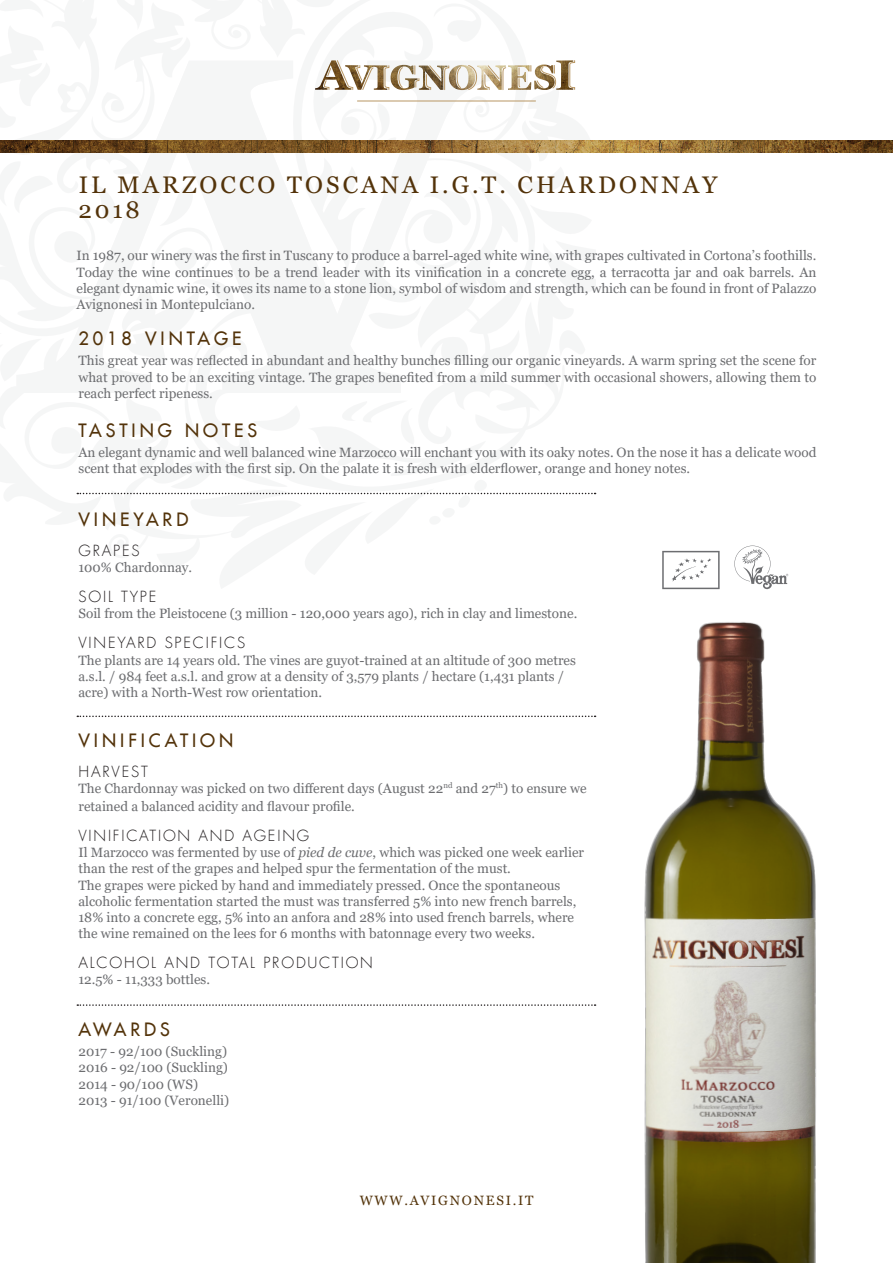
<style>
.page{position:relative;width:893px;height:1263px;background:#fff}
.page>*{position:absolute;margin:0;border:0;box-sizing:border-box;transform-origin:0 0}
.t1{font:24px/25.5px "Georgia";letter-spacing:.13em;color:#53330a}
.t2{font:18px "Futura LT";letter-spacing:.22em;color:#53330a}
.t3{font:300 15px "Futura LT";letter-spacing:.12em;color:#231f20}
.t4{font:13.5px/16.2px "Georgia";color:#6c6d70}
.t5{font:13.5px "Georgia";letter-spacing:.13em;color:#53330a}
.s1{font-style:italic}
</style>
<div class="page">
<svg style="left:77px;top:715px;width:519px;height:2px"></svg>
<svg style="left:77px;top:493px;width:519px;height:1px"></svg>
<img style="left:0;top:140px;width:893px;height:13px">
<img style="left:315px;top:60px;width:254px;height:30px">
<svg style="left:384px;top:65px;width:5px;height:25px"></svg>
<svg style="left:324px;top:68px;width:7px;height:22px"></svg>
<svg style="left:337px;top:60px;width:37px;height:30px"></svg>
<svg style="left:398px;top:67px;width:5px;height:21px"></svg>
<svg style="left:468px;top:65px;width:9px;height:25px"></svg>
<svg style="left:569px;top:60px;width:6px;height:30px"></svg>
<svg style="left:414px;top:65px;width:5px;height:23px"></svg>
<svg style="left:426px;top:65px;width:23px;height:25px"></svg>
<svg style="left:484px;top:65px;width:22px;height:25px"></svg>
<svg style="left:457px;top:67px;width:4px;height:21px"></svg>
<svg style="left:519px;top:68px;width:1px;height:19px"></svg>
<svg style="left:531px;top:65px;width:25px;height:24px"></svg>
<hr style="left:357px;top:101px;width:179px;height:1px;background:#b99764">
<svg style="left:77px;top:1004px;width:519px;height:2px"></svg>
<img style="left:644px;top:622px;width:172px;height:641px">
<svg style="left:734px;top:546px;width:54px;height:43px"></svg>
<svg style="left:662px;top:551px;width:58px;height:38px"></svg>
<h1 class="t1" style="left:79px;top:172px;width:640px">IL MARZOCCO TOSCANA I.G.T. CHARDONNAY<br>2018</h1>
<p class="t4" style="left:77px;top:248px;width:741px;text-align:justify">In 1987, our winery was the first in Tuscany to produce a barrel-aged white wine, with grapes cultivated in Cortona’s foothills.<br>Today the wine continues to be a trend leader with its vinification in a concrete egg, a terracotta jar and oak barrels. An elegant dynamic wine, it owes its name to a stone lion, symbol of wisdom and strength, which can be found in front of Palazzo Avignonesi in Montepulciano.</p>
<h2 class="t2" style="left:79px;top:327px;width:165px">2018 VINTAGE</h2>
<p class="t4" style="left:79px;top:353px;width:739px;text-align:justify">This great year was reflected in abundant and healthy bunches filling our organic vineyards. A warm spring set the scene for what proved to be an exciting vintage. The grapes benefited from a mild summer with occasional showers, allowing them to reach perfect ripeness.</p>
<h2 class="t2" style="left:79px;top:418px;width:180px">TASTING NOTES</h2>
<p class="t4" style="left:79px;top:444px;width:739px">An elegant dynamic and well balanced wine Marzocco will enchant you with its oaky notes. On the nose it has a delicate wood scent that explodes with the first sip. On the palate it is fresh with elderflower, orange and honey notes.</p>
<h2 class="t2" style="left:79px;top:508px;width:111px">VINEYARD</h2>
<p class="t3" style="left:79px;top:541px;width:63px">GRAPES</p>
<p class="t4" style="left:79px;top:560px;width:115px">100% Chardonnay.</p>
<p class="t3" style="left:79px;top:588px;width:79px">SOIL TYPE</p>
<p class="t4" style="left:79px;top:606px;width:500px">Soil from the Pleistocene (3 million - 120,000 years ago), rich in clay and limestone.</p>
<p class="t3" style="left:79px;top:634px;width:168px">VINEYARD SPECIFICS</p>
<p class="t4" style="left:79px;top:652px;width:499px">The plants are 14 years old. The vines are guyot-trained at an altitude of 300 metres a.s.l. / 984 feet a.s.l. and grow at a density of 3,579 plants / hectare (1,431 plants / acre) with a North-West row orientation.</p>
<h2 class="t2" style="left:79px;top:728px;width:156px">VINIFICATION</h2>
<p class="t3" style="left:79px;top:762px;width:71px">HARVEST</p>
<p class="t4" style="left:79px;top:779px;width:510px;line-height:18px">The Chardonnay was picked on two different days (August 22<sup>nd</sup> and 27<sup>th</sup>) to ensure we retained a balanced acidity and flavour profile.</p>
<p class="t3" style="left:79px;top:826px;width:232px">VINIFICATION AND AGEING</p>
<p class="t4" style="left:79px;top:845px;width:507px">Il Marzocco was fermented by use of <span class="s1">pied de cuve</span>, which was picked one week earlier than the rest of the grapes and helped spur the fermentation of the must.<br>The grapes were picked by hand and immediately pressed. Once the spontaneous alcoholic fermentation started the must was transferred 5% into new french barrels, 18% into a concrete egg, 5% into an anfora and 28% into used french barrels, where the wine remained on the lees for 6 months with batonnage every two weeks.</p>
<p class="t3" style="left:79px;top:953px;width:296px">ALCOHOL AND TOTAL PRODUCTION</p>
<p class="t4" style="left:79px;top:972px;width:133px">12.5% - 11,333 bottles.</p>
<h2 class="t2" style="left:79px;top:1017px;width:93px">AWARDS</h2>
<p class="t4" style="left:79px;top:1044px;width:152px">2017 - 92/100 (Suckling)<br>2016 - 92/100 (Suckling)<br>2014 - 90/100 (WS)<br>2013 - 91/100 (Veronelli)</p>
<p class="t5" style="left:360px;top:1192px;width:175px">WWW.AVIGNONESI.IT</p>
</div>
